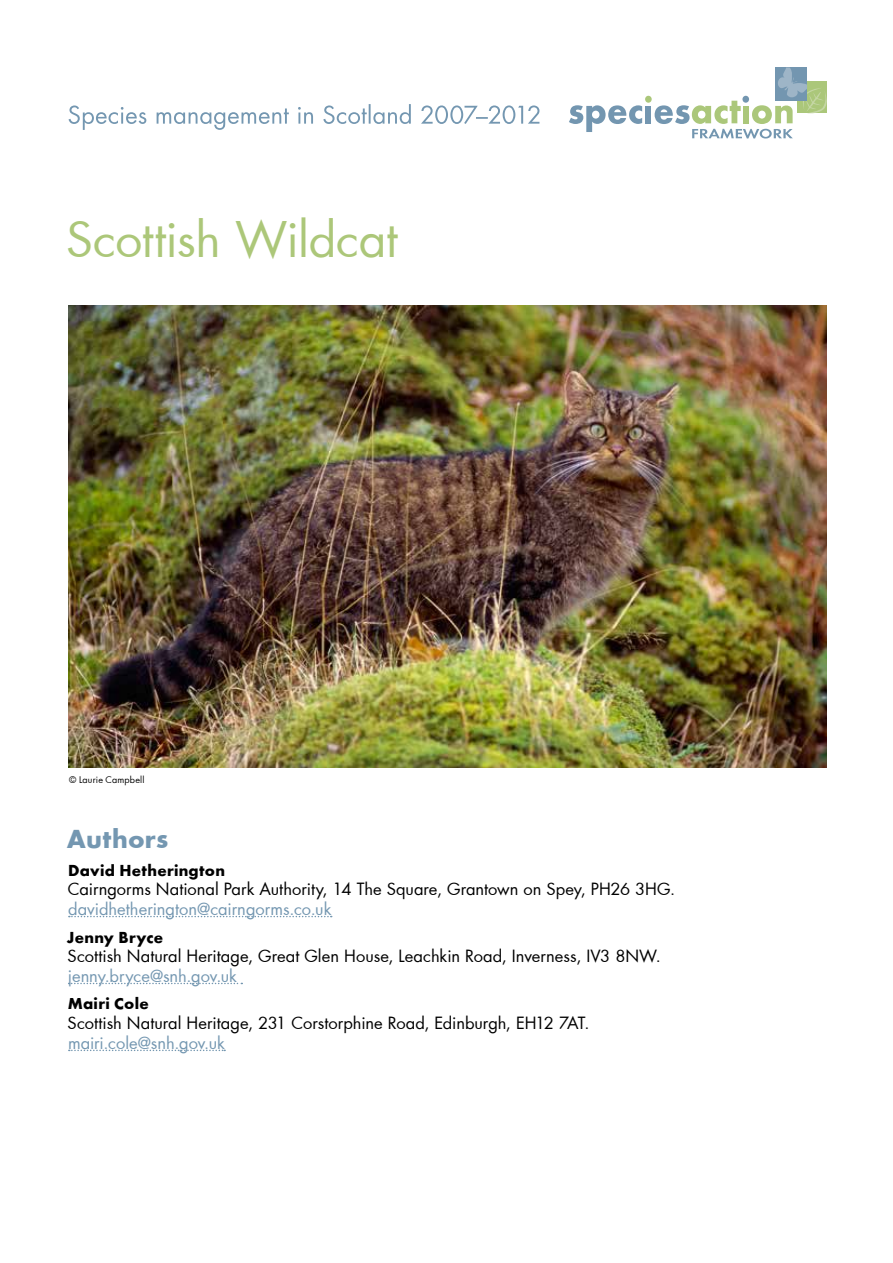
<style>
.page{position:relative;width:893px;height:1263px;background:#fff}
.page>*{position:absolute;margin:0;border:0;box-sizing:border-box;transform-origin:0 0}
.Body_R_left{font:48px "Futura";letter-spacing:-.01em;color:#acc779}
.Body_R_left-2{font:700 27px "Futura";letter-spacing:.005em;color:#7497b1}
.Body_R_left-3{font:16.5px/19.8px "Futura";color:#000}
.credit{font:9px "Futura";letter-spacing:.015em;color:#000}
.s1{font-weight:700}
.s2{color:#7497b1}
</style>
<div class="page">
<svg style="left:69px;top:916px;width:263px;height:1px"></svg>
<svg style="left:69px;top:983px;width:173px;height:1px"></svg>
<svg style="left:69px;top:1049px;width:156px;height:2px"></svg>
<svg style="left:569px;top:68px;width:258px;height:71px"></svg>
<svg style="left:69px;top:104px;width:470px;height:26px"></svg>
<img style="left:69px;top:306px;width:758px;height:462px">
<p class="Body_R_left" style="left:66px;top:206px;width:333px">Scottish Wildcat</p>
<h5 class="credit" style="left:69px;top:774px;width:77px">© Laurie Campbell</h5>
<p class="Body_R_left-2" style="left:67px;top:827px;width:103px">Authors</p>
<p class="Body_R_left-3" style="left:68px;top:859px;width:609px"><span class="s1">David Hetherington<br></span>Cairngorms National Park Authority, 14 The Square, Grantown on Spey, PH26 3HG. <span class="s2">davidhetherington@cairngorms.co.uk</span></p>
<p class="Body_R_left-3" style="left:67px;top:926px;width:595px"><span class="s1">Jenny Bryce<br></span>Scottish Natural Heritage, Great Glen House, Leachkin Road, Inverness, IV3 8NW. <span class="s2">jenny.bryce@snh.gov.uk</span></p>
<p class="Body_R_left-3" style="left:68px;top:993px;width:524px"><span class="s1">Mairi Cole<br></span>Scottish Natural Heritage, 231 Corstorphine Road, Edinburgh, EH12 7AT. <span class="s2">mairi.cole@snh.gov.uk</span></p>
</div>
